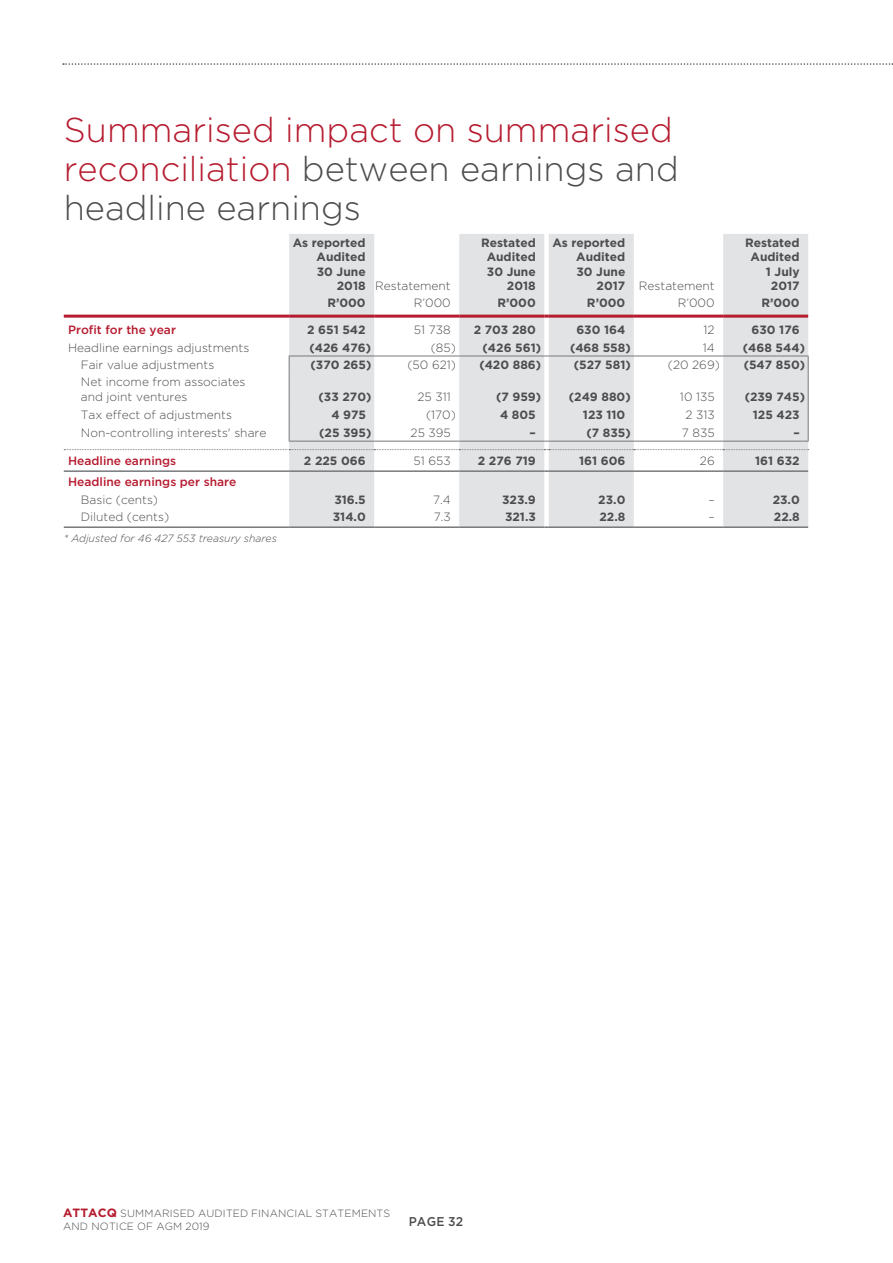
<style>
.page{position:relative;width:893px;height:1263px;background:#fff}
.page>*{position:absolute;margin:0;border:0;box-sizing:border-box;transform-origin:0 0}
.t1{font:300 34.5px/39px "Gotham";color:#b61b2f}
.t2{font:500 12.75px "Gotham";letter-spacing:.015em;color:#4d4d4f;scale:.95 1}
.t3{font:700 12px/14.4px "Gotham";color:#4d4d4f;text-align:right}
.t4{font:300 12px/14.4px "Gotham";color:#4d4d4f}
.t5{font:500 12px "Gotham";color:#b61b2f}
.t6{font:300 10.5px/12.6px "Gotham";letter-spacing:.015em;color:#4d4d4f}
.t7{font:italic 300 10.5px "Gotham";color:#4d4d4f}
.s1{color:#4d4d4f}
.s2{font-weight:700}
.s3{font-weight:700;font-size:12px;color:#b61b2f}
</style>
<div class="page">
<svg style="left:289px;top:234px;width:519px;height:292px;fill:#e2e3e4"></svg>
<hr style="left:289px;top:356px;width:85px;height:1px;background:#77787b">
<svg style="left:289px;top:356px;width:1px;height:17px"></svg>
<hr style="left:374px;top:356px;width:85px;height:1px;background:#77787b">
<hr style="left:459px;top:356px;width:85px;height:1px;background:#77787b">
<hr style="left:549px;top:356px;width:85px;height:1px;background:#77787b">
<hr style="left:634px;top:356px;width:89px;height:1px;background:#77787b">
<hr style="left:723px;top:356px;width:85px;height:1px;background:#77787b">
<svg style="left:808px;top:356px;width:1px;height:17px"></svg>
<hr style="left:289px;top:373px;width:1px;height:32px;background:#77787b">
<hr style="left:808px;top:373px;width:1px;height:32px;background:#77787b">
<svg style="left:289px;top:405px;width:1px;height:36px"></svg>
<svg style="left:808px;top:405px;width:1px;height:36px"></svg>
<hr style="left:289px;top:441px;width:85px;height:1px;background:#77787b">
<hr style="left:374px;top:441px;width:85px;height:1px;background:#77787b">
<hr style="left:459px;top:441px;width:85px;height:1px;background:#77787b">
<hr style="left:549px;top:441px;width:85px;height:1px;background:#77787b">
<hr style="left:634px;top:441px;width:89px;height:1px;background:#77787b">
<hr style="left:723px;top:441px;width:85px;height:1px;background:#77787b">
<hr style="left:64px;top:315px;width:225px;height:3px;background:#b61b2f">
<hr style="left:289px;top:315px;width:85px;height:3px;background:#b61b2f">
<hr style="left:374px;top:315px;width:85px;height:3px;background:#b61b2f">
<hr style="left:459px;top:315px;width:85px;height:3px;background:#b61b2f">
<svg style="left:544px;top:315px;width:5px;height:3px"></svg>
<hr style="left:549px;top:315px;width:85px;height:3px;background:#b61b2f">
<hr style="left:634px;top:315px;width:89px;height:3px;background:#b61b2f">
<hr style="left:723px;top:315px;width:85px;height:3px;background:#b61b2f">
<hr style="left:374px;top:526px;width:85px;height:2px;background:#77787b">
<hr style="left:459px;top:526px;width:85px;height:2px;background:#77787b">
<hr style="left:549px;top:526px;width:85px;height:2px;background:#77787b">
<hr style="left:634px;top:526px;width:89px;height:2px;background:#77787b">
<hr style="left:723px;top:526px;width:85px;height:2px;background:#77787b">
<svg style="left:64px;top:449px;width:745px;height:1px"></svg>
<hr style="left:64px;top:526px;width:225px;height:2px;background:#77787b">
<hr style="left:289px;top:526px;width:85px;height:2px;background:#77787b">
<hr style="left:64px;top:470px;width:225px;height:2px;background:#77787b">
<hr style="left:289px;top:470px;width:85px;height:2px;background:#77787b">
<hr style="left:374px;top:470px;width:85px;height:2px;background:#77787b">
<hr style="left:459px;top:470px;width:85px;height:2px;background:#77787b">
<hr style="left:549px;top:470px;width:85px;height:2px;background:#77787b">
<hr style="left:634px;top:470px;width:89px;height:2px;background:#77787b">
<hr style="left:723px;top:470px;width:85px;height:2px;background:#77787b">
<svg style="left:63px;top:63px;width:830px;height:2px"></svg>
<h1 class="t1" style="left:64px;top:110px;width:616px">Summarised impact on summarised reconciliation <span class="s1">between earnings and headline earnings</span></h1>
<p class="t3" style="left:293px;top:235px;width:74px">As reported</p>
<p class="t3" style="left:317px;top:250px;width:51px">Audited</p>
<p class="t3" style="left:317px;top:264px;width:50px">30 June</p>
<p class="t4" style="left:337px;top:278px;width:115px"><span class="s2">2018</span> Restatement</p>
<p class="t3" style="left:481px;top:235px;width:56px">Restated<br>Audited<br>30 June<br>2018</p>
<p class="t3" style="left:552px;top:235px;width:74px">As reported</p>
<p class="t3" style="left:576px;top:250px;width:51px">Audited</p>
<p class="t3" style="left:576px;top:264px;width:50px">30 June</p>
<p class="t4" style="left:597px;top:278px;width:120px"><span class="s2">2017</span> Restatement</p>
<p class="t3" style="left:745px;top:235px;width:56px">Restated<br>Audited<br>1 July<br>2017</p>
<p class="t3" style="left:327px;top:296px;width:40px">R’000</p>
<p class="t4" style="left:414px;top:296px;width:38px">R’000</p>
<p class="t3" style="left:497px;top:296px;width:40px">R’000</p>
<p class="t3" style="left:587px;top:296px;width:40px">R’000</p>
<p class="t4" style="left:678px;top:296px;width:38px">R’000</p>
<p class="t3" style="left:761px;top:296px;width:40px">R’000</p>
<p class="t5" style="left:68px;top:323px;width:109px">Profit for the year</p>
<p class="t3" style="left:307px;top:323px;width:60px">2 651 542</p>
<p class="t4" style="left:414px;top:323px;width:38px">51 738</p>
<p class="t3" style="left:474px;top:323px;width:64px">2 703 280</p>
<p class="t3" style="left:576px;top:323px;width:51px">630 164</p>
<p class="t4" style="left:704px;top:323px;width:13px">12</p>
<p class="t3" style="left:751px;top:323px;width:50px">630 176</p>
<p class="t4" style="left:68px;top:340px;width:183px">Headline earnings adjustments</p>
<p class="t3" style="left:309px;top:340px;width:63px">(426 476)</p>
<p class="t4" style="left:431px;top:340px;width:27px">(85)</p>
<p class="t3" style="left:483px;top:340px;width:60px">(426 561)</p>
<p class="t3" style="left:570px;top:340px;width:62px">(468 558)</p>
<p class="t4" style="left:703px;top:340px;width:13px">14</p>
<p class="t3" style="left:743px;top:340px;width:64px">(468 544)</p>
<p class="t4" style="left:81px;top:357px;width:135px">Fair value adjustments</p>
<p class="t3" style="left:311px;top:357px;width:62px">(370 265)</p>
<p class="t4" style="left:407px;top:357px;width:50px">(50 621)</p>
<p class="t3" style="left:479px;top:357px;width:63px">(420 886)</p>
<p class="t3" style="left:574px;top:357px;width:58px">(527 581)</p>
<p class="t4" style="left:668px;top:357px;width:54px">(20 269)</p>
<p class="t3" style="left:744px;top:357px;width:63px">(547 850)</p>
<p class="t4" style="left:81px;top:375px;width:166px">Net income from associates and joint ventures</p>
<p class="t3" style="left:319px;top:389px;width:54px">(33 270)</p>
<p class="t4" style="left:417px;top:389px;width:35px">25 311</p>
<p class="t3" style="left:496px;top:389px;width:47px">(7 959)</p>
<p class="t3" style="left:569px;top:389px;width:63px">(249 880)</p>
<p class="t4" style="left:680px;top:389px;width:36px">10 135</p>
<p class="t3" style="left:745px;top:389px;width:62px">(239 745)</p>
<p class="t4" style="left:81px;top:407px;width:153px">Tax effect of adjustments</p>
<p class="t3" style="left:331px;top:407px;width:36px">4 975</p>
<p class="t4" style="left:426px;top:407px;width:31px">(170)</p>
<p class="t3" style="left:500px;top:407px;width:37px">4 805</p>
<p class="t3" style="left:583px;top:407px;width:44px">123 110</p>
<p class="t4" style="left:685px;top:407px;width:31px">2 313</p>
<p class="t3" style="left:753px;top:407px;width:48px">125 423</p>
<p class="t4" style="left:81px;top:425px;width:187px">Non-controlling interests' share</p>
<p class="t3" style="left:319px;top:425px;width:54px">(25 395)</p>
<p class="t4" style="left:411px;top:425px;width:42px">25 395</p>
<p class="t3" style="left:529px;top:425px;width:8px">–</p>
<p class="t3" style="left:586px;top:425px;width:46px">(7 835)</p>
<p class="t4" style="left:682px;top:425px;width:34px">7 835</p>
<p class="t3" style="left:793px;top:425px;width:8px">–</p>
<p class="t5" style="left:68px;top:454px;width:110px">Headline earnings</p>
<p class="t3" style="left:304px;top:453px;width:63px">2 225 066</p>
<p class="t4" style="left:414px;top:453px;width:39px">51 653</p>
<p class="t3" style="left:478px;top:453px;width:59px">2 276 719</p>
<p class="t3" style="left:579px;top:453px;width:48px">161 606</p>
<p class="t4" style="left:700px;top:453px;width:16px">26</p>
<p class="t3" style="left:755px;top:453px;width:46px">161 632</p>
<p class="t5" style="left:68px;top:475px;width:170px">Headline earnings per share</p>
<p class="t4" style="left:81px;top:492px;width:79px">Basic (cents)</p>
<p class="t3" style="left:334px;top:492px;width:33px">316.5</p>
<p class="t4" style="left:433px;top:492px;width:19px">7.4</p>
<p class="t3" style="left:502px;top:492px;width:35px">323.9</p>
<p class="t3" style="left:598px;top:492px;width:29px">23.0</p>
<p class="t4" style="left:708px;top:492px;width:8px">–</p>
<p class="t3" style="left:773px;top:492px;width:29px">23.0</p>
<p class="t4" style="left:81px;top:509px;width:90px">Diluted (cents)</p>
<p class="t3" style="left:333px;top:509px;width:34px">314.0</p>
<p class="t4" style="left:434px;top:509px;width:19px">7.3</p>
<p class="t3" style="left:505px;top:509px;width:32px">321.3</p>
<p class="t3" style="left:599px;top:509px;width:27px">22.8</p>
<p class="t4" style="left:708px;top:509px;width:8px">–</p>
<p class="t3" style="left:774px;top:509px;width:27px">22.8</p>
<p class="t7" style="left:64px;top:532px;width:215px">* Adjusted for 46 427 553 treasury shares</p>
<p class="t6" style="left:63px;top:1207px;width:329px"><span class="s3">ATTACQ</span> SUMMARISED AUDITED FINANCIAL STATEMENTS<br>AND NOTICE OF AGM 2019</p>
<p class="t2" style="left:409px;top:1214px;width:59px">PAGE 32</p>
</div>
